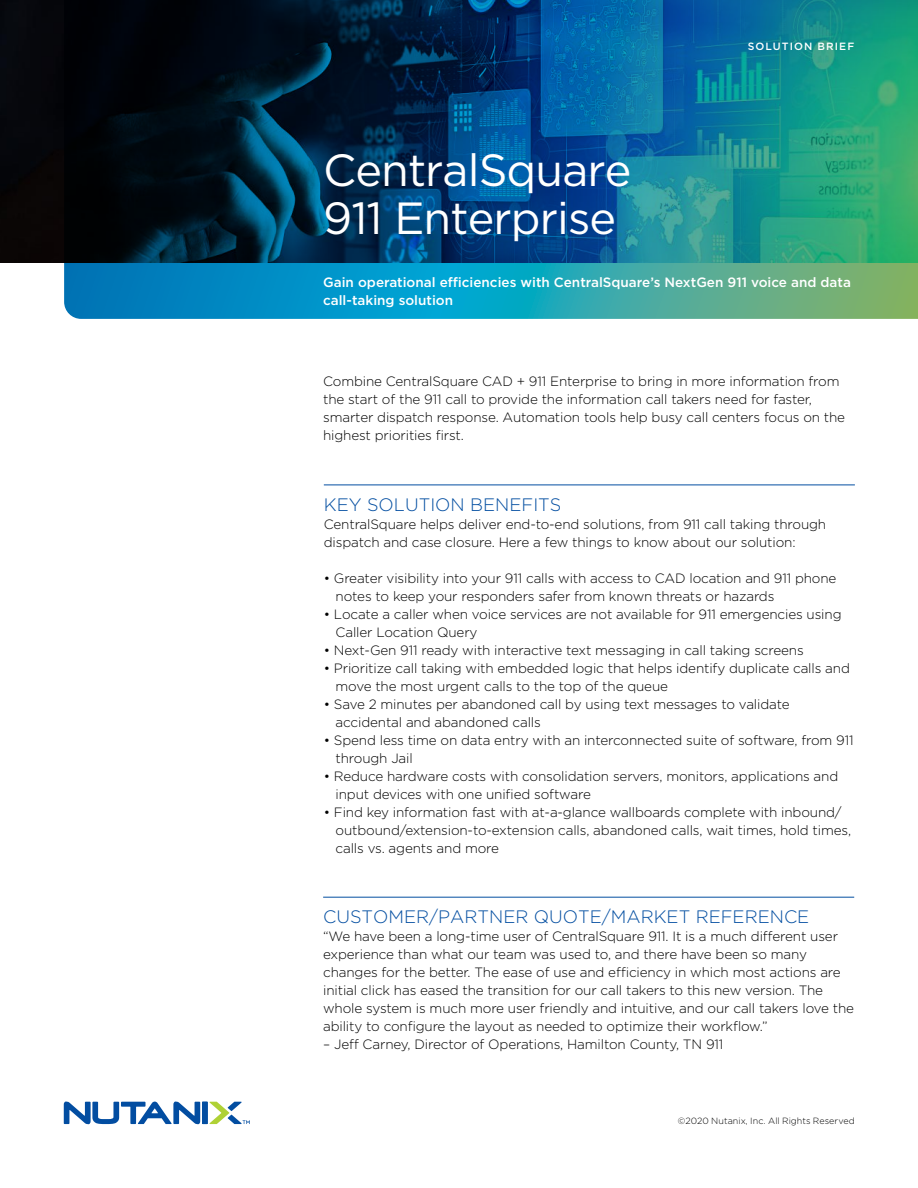
<style>
.page{position:relative;width:918px;height:1188px;background:#fff}
.page>*{position:absolute;margin:0;border:0;box-sizing:border-box;transform-origin:0 0}
.t1{font:45px/48px "Gotham";letter-spacing:-.02em;color:#fff}
.t2{font:300 18px "Gotham";color:#034ea1}
.t3{font:300 13.5px/18px "Gotham";letter-spacing:-.01em;color:#000}
.t4{font:500 13.5px/18px "Gotham";color:#fff}
.t5{font:500 10.5px "Gotham";letter-spacing:.1em;color:#fff}
.t6{font:300 9px "Gotham";letter-spacing:.005em;color:#000}
</style>
<div class="page">
<div style="left:0;top:0;width:64px;height:262px;background:#07070a"></div>
<svg style="left:210px;top:1102px;width:40px;height:22px"></svg>
<div style="left:202px;top:1102px;width:6px;height:22px;background:#024da1"></div>
<svg style="left:64px;top:1102px;width:136px;height:22px"></svg>
<svg style="left:64px;top:0;width:854px;height:319px;background:#0e5b6f"></svg>
<hr style="left:324px;top:485px;width:531px;height:1px;background:#034ea1">
<hr style="left:323px;top:897px;width:531px;height:1px;background:#034ea1">
<p class="t5" style="left:748px;top:39px;width:108px">SOLUTION BRIEF</p>
<h1 class="t1" style="left:323px;top:145px;width:310px">CentralSquare<br>911 Enterprise</h1>
<p class="t4" style="left:323px;top:273px;width:529px">Gain operational efficiencies with CentralSquare’s NextGen 911 voice and data call-taking solution</p>
<p class="t3" style="left:323px;top:372px;width:524px">Combine CentralSquare CAD + 911 Enterprise to bring in more information from the start of the 911 call to provide the information call takers need for faster, smarter dispatch response. Automation tools help busy call centers focus on the highest priorities first.</p>
<h2 class="t2" style="left:324px;top:493px;width:239px">KEY SOLUTION BENEFITS</h2>
<p class="t3" style="left:324px;top:515px;width:504px">CentralSquare helps deliver end-to-end solutions, from 911 call taking through dispatch and case closure. Here a few things to know about our solution:</p>
<p class="t3" style="left:336px;top:569px;width:502px;text-indent:-12px">• Greater visibility into your 911 calls with access to CAD location and 911 phone notes to keep your responders safer from known threats or hazards</p>
<p class="t3" style="left:336px;top:605px;width:508px;text-indent:-12px">• Locate a caller when voice services are not available for 911 emergencies using<br>Caller Location Query</p>
<p class="t3" style="left:324px;top:641px;width:481px">• Next-Gen 911 ready with interactive text messaging in call taking screens</p>
<p class="t3" style="left:336px;top:659px;width:516px;text-indent:-12px">• Prioritize call taking with embedded logic that helps identify duplicate calls and move the most urgent calls to the top of the queue</p>
<p class="t3" style="left:336px;top:695px;width:456px;text-indent:-12px">• Save 2 minutes per abandoned call by using text messages to validate accidental and abandoned calls</p>
<p class="t3" style="left:336px;top:731px;width:520px;text-indent:-12px">• Spend less time on data entry with an interconnected suite of software, from 911 through Jail</p>
<p class="t3" style="left:336px;top:767px;width:504px;text-indent:-12px">• Reduce hardware costs with consolidation servers, monitors, applications and input devices with one unified software</p>
<p class="t3" style="left:336px;top:803px;width:517px;text-indent:-12px">• Find key information fast with at-a-glance wallboards complete with inbound/ outbound/extension-to-extension calls, abandoned calls, wait times, hold times, calls vs. agents and more</p>
<h2 class="t2" style="left:323px;top:905px;width:488px">CUSTOMER/PARTNER QUOTE/MARKET REFERENCE</h2>
<p class="t3" style="left:323px;top:927px;width:532px">“We have been a long-time user of CentralSquare 911. It is a much different user experience than what our team was used to, and there have been so many changes for the better. The ease of use and efficiency in which most actions are initial click has eased the transition for our call takers to this new version. The whole system is much more user friendly and intuitive, and our call takers love the ability to configure the layout as needed to optimize their workflow.”</p>
<p class="t3" style="left:323px;top:1035px;width:402px">– Jeff Carney, Director of Operations, Hamilton County, TN 911</p>
<p class="t6" style="left:678px;top:1115px;width:179px">©2020 Nutanix, Inc. All Rights Reserved</p>
</div>
